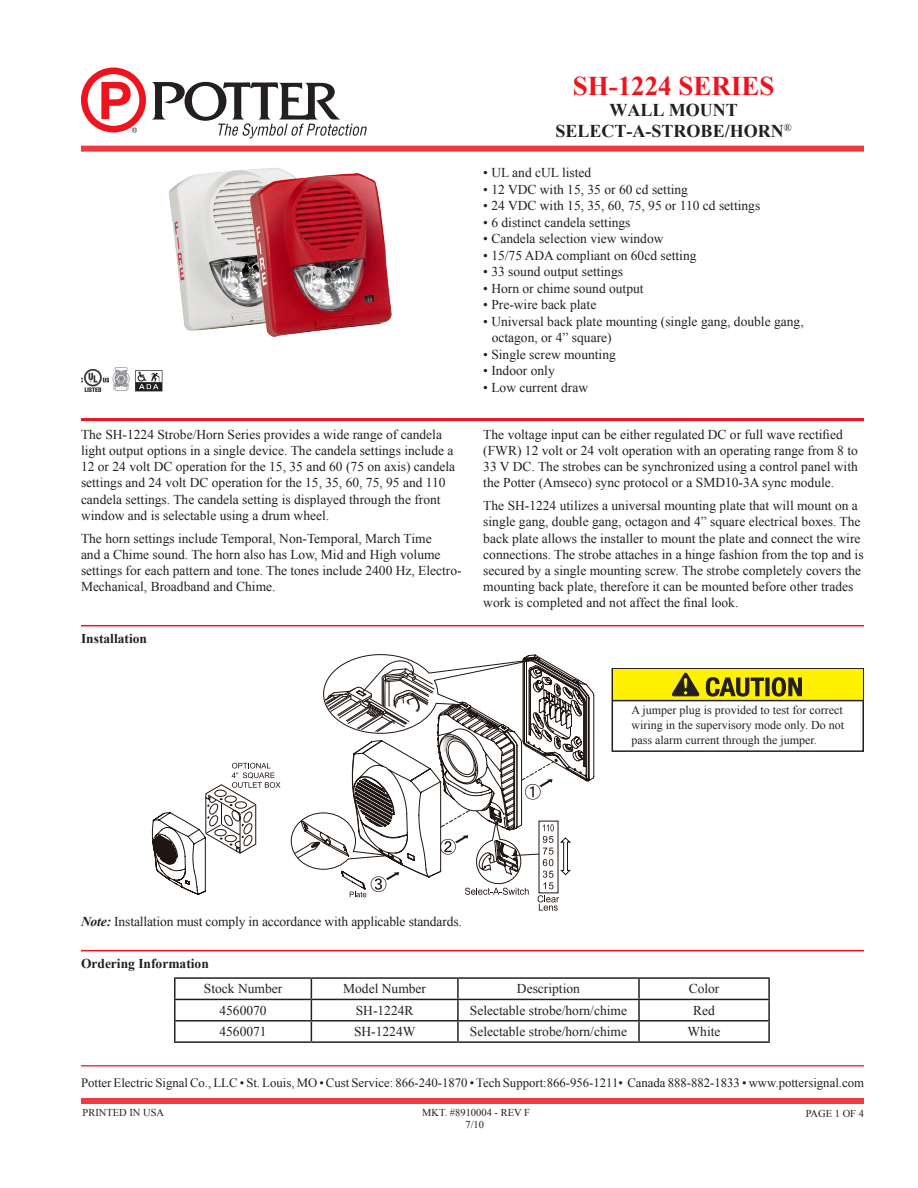
<style>
.page{position:relative;width:918px;height:1188px;background:#fff}
.page>*{position:absolute;margin:0;border:0;box-sizing:border-box;transform-origin:0 0}
.t1{font:700 27px "Times New Roman";color:#ef131f}
.t2{font:700 18px "Times New Roman";color:#231f20}
.t3{font:13.5px/16.2px "Times New Roman";color:#231f20}
.t4{font:700 13.5px "Times New Roman";color:#231f20}
.t5{font:12.75px "Times New Roman";color:#231f20}
.t6{font:12px/15px "Times New Roman";color:#231f20;text-align:justify}
.t7{font:10.5px "Times New Roman";color:#231f20}
.s1{font-weight:700;font-style:italic}
</style>
<div class="page">
<div style="left:81px;top:146px;width:783px;height:6px;background:#ee3a41"></div>
<hr style="left:81px;top:418px;width:783px;height:3px;background:#ef131f">
<hr style="left:81px;top:1065px;width:783px;height:1px;background:#ee3a41">
<div style="left:81px;top:1098px;width:783px;height:6px;background:#ee3a41"></div>
<img style="left:169px;top:168px;width:223px;height:168px">
<hr style="left:174px;top:977px;width:137px;height:2px;background:#231f20">
<hr style="left:174px;top:979px;width:2px;height:20px;background:#231f20">
<hr style="left:311px;top:977px;width:147px;height:2px;background:#231f20">
<hr style="left:458px;top:977px;width:181px;height:2px;background:#231f20">
<hr style="left:457px;top:979px;width:2px;height:20px;background:#231f20">
<hr style="left:639px;top:977px;width:131px;height:2px;background:#231f20">
<hr style="left:638px;top:979px;width:2px;height:20px;background:#231f20">
<hr style="left:768px;top:979px;width:2px;height:20px;background:#231f20">
<hr style="left:174px;top:999px;width:137px;height:1px;background:#231f20">
<hr style="left:174px;top:1000px;width:2px;height:20px;background:#231f20">
<hr style="left:311px;top:999px;width:147px;height:1px;background:#231f20">
<hr style="left:458px;top:999px;width:181px;height:1px;background:#231f20">
<hr style="left:457px;top:1000px;width:2px;height:20px;background:#231f20">
<hr style="left:639px;top:999px;width:131px;height:1px;background:#231f20">
<hr style="left:638px;top:1000px;width:2px;height:20px;background:#231f20">
<hr style="left:768px;top:1000px;width:2px;height:20px;background:#231f20">
<hr style="left:174px;top:1020px;width:137px;height:2px;background:#231f20">
<svg style="left:174px;top:1022px;width:2px;height:19px"></svg>
<hr style="left:311px;top:1020px;width:147px;height:2px;background:#231f20">
<svg style="left:311px;top:979px;width:1px;height:62px"></svg>
<hr style="left:458px;top:1020px;width:181px;height:2px;background:#231f20">
<svg style="left:457px;top:1022px;width:2px;height:19px"></svg>
<hr style="left:639px;top:1020px;width:131px;height:2px;background:#231f20">
<svg style="left:638px;top:1022px;width:2px;height:19px"></svg>
<svg style="left:768px;top:1022px;width:2px;height:19px"></svg>
<hr style="left:174px;top:1041px;width:137px;height:2px;background:#231f20">
<hr style="left:311px;top:1041px;width:147px;height:2px;background:#231f20">
<hr style="left:458px;top:1041px;width:181px;height:2px;background:#231f20">
<hr style="left:639px;top:1041px;width:131px;height:2px;background:#231f20">
<div style="left:612px;top:668px;width:252px;height:84px;border:2px solid #231f20"></div>
<div style="left:613px;top:670px;width:250px;height:30px;background:#fff101"></div>
<hr style="left:613px;top:700px;width:250px;height:1px;background:#231f20">
<svg style="left:672px;top:673px;width:27px;height:23px"></svg>
<svg style="left:706px;top:677px;width:58px;height:19px"></svg>
<div style="left:766px;top:678px;width:3px;height:18px;border:1px solid #231f20"></div>
<svg style="left:772px;top:677px;width:30px;height:19px"></svg>
<svg style="left:81px;top:68px;width:65px;height:65px"></svg>
<svg style="left:152px;top:82px;width:215px;height:56px"></svg>
<hr style="left:81px;top:625px;width:783px;height:1px;background:#ef131f">
<svg style="left:291px;top:654px;width:303px;height:257px"></svg>
<svg style="left:151px;top:763px;width:130px;height:132px"></svg>
<div style="left:76px;top:860px;width:78px;height:44px;background:#fff"></div>
<div style="left:144px;top:879px;width:22px;height:28px;background:#fff"></div>
<hr style="left:81px;top:950px;width:783px;height:1px;background:#ef131f">
<img style="left:81px;top:369px;width:27px;height:22px">
<img style="left:112px;top:367px;width:18px;height:24px">
<img style="left:135px;top:370px;width:28px;height:22px">
<p class="t1" style="left:573px;top:67px;width:203px">SH-1224 SERIES</p>
<p class="t2" style="left:609px;top:97px;width:130px">WALL MOUNT</p>
<p class="t2" style="left:556px;top:118px;width:238px">SELECT-A-STROBE/HORN<sup>®</sup></p>
<p class="t3" style="left:81px;top:426px;width:376px">The SH-1224 Strobe/Horn Series provides a wide range of candela light output options in a single device. The candela settings include a 12 or 24 volt DC operation for the 15, 35 and 60 (75 on axis) candela settings and 24 volt DC operation for the 15, 35, 60, 75, 95 and 110 candela settings. The candela setting is displayed through the front window and is selectable using a drum wheel.</p>
<p class="t3" style="left:81px;top:530px;width:382px">The horn settings include Temporal, Non-Temporal, March Time<br>and a Chime sound. The horn also has Low, Mid and High volume settings for each pattern and tone. The tones include 2400 Hz, Electro-Mechanical, Broadband and Chime.</p>
<p class="t4" style="left:81px;top:629px;width:68px">Installation</p>
<p class="t3" style="left:483px;top:164px;width:109px">• UL and cUL listed</p>
<p class="t3" style="left:483px;top:181px;width:206px">• 12 VDC with 15, 35 or 60 cd setting</p>
<p class="t3" style="left:483px;top:197px;width:278px">• 24 VDC with 15, 35, 60, 75, 95 or 110 cd settings</p>
<p class="t3" style="left:483px;top:214px;width:149px">• 6 distinct candela settings</p>
<p class="t3" style="left:483px;top:230px;width:182px">• Candela selection view window</p>
<p class="t3" style="left:483px;top:247px;width:215px">• 15/75 ADA compliant on 60cd setting</p>
<p class="t3" style="left:483px;top:263px;width:141px">• 33 sound output settings</p>
<p class="t3" style="left:483px;top:280px;width:162px">• Horn or chime sound output</p>
<p class="t3" style="left:483px;top:296px;width:115px">• Pre-wire back plate</p>
<p class="t3" style="left:483px;top:313px;width:322px">• Universal back plate mounting (single gang, double gang,</p>
<p class="t3" style="left:492px;top:329px;width:121px">octagon, or 4” square)</p>
<p class="t3" style="left:483px;top:346px;width:134px">• Single screw mounting</p>
<p class="t3" style="left:483px;top:362px;width:73px">• Indoor only</p>
<p class="t3" style="left:483px;top:379px;width:106px">• Low current draw</p>
<p class="t3" style="left:483px;top:426px;width:376px">The voltage input can be either regulated DC or full wave rectified (FWR) 12 volt or 24 volt operation with an operating range from 8 to 33 V DC. The strobes can be synchronized using a control panel with the Potter (Amseco) sync protocol or a SMD10-3A sync module.</p>
<p class="t3" style="left:483px;top:497px;width:382px">The SH-1224 utilizes a universal mounting plate that will mount on a single gang, double gang, octagon and 4” square electrical boxes. The back plate allows the installer to mount the plate and connect the wire connections. The strobe attaches in a hinge fashion from the top and is secured by a single mounting screw. The strobe completely covers the mounting back plate, therefore it can be mounted before other trades work is completed and not affect the final look.</p>
<p class="t6" style="left:631px;top:703px;width:214px">A jumper plug is provided to test for correct wiring in the supervisory mode only. Do not pass alarm current through the jumper.</p>
<p class="t3" style="left:81px;top:913px;width:382px"><span class="s1">Note:</span> Installation must comply in accordance with applicable standards.</p>
<p class="t4" style="left:81px;top:954px;width:129px">Ordering Information</p>
<p class="t3" style="left:204px;top:981px;width:80px">Stock Number</p>
<p class="t3" style="left:343px;top:981px;width:84px">Model Number</p>
<p class="t3" style="left:517px;top:981px;width:64px">Description</p>
<p class="t3" style="left:689px;top:981px;width:32px">Color</p>
<p class="t3" style="left:219px;top:1002px;width:49px">4560070</p>
<p class="t3" style="left:356px;top:1002px;width:59px">SH-1224R</p>
<p class="t3" style="left:470px;top:1002px;width:159px">Selectable strobe/horn/chime</p>
<p class="t3" style="left:693px;top:1002px;width:23px">Red</p>
<p class="t3" style="left:219px;top:1023px;width:49px">4560071</p>
<p class="t3" style="left:354px;top:1023px;width:63px">SH-1224W</p>
<p class="t3" style="left:470px;top:1023px;width:159px">Selectable strobe/horn/chime</p>
<p class="t3" style="left:688px;top:1023px;width:34px">White</p>
<p class="t5" style="left:81px;top:1074px;width:785px">Potter Electric Signal Co., LLC • St. Louis, MO • Cust Service: 866-240-1870 • Tech Support:866-956-1211• Canada 888-882-1833 • www.pottersignal.com</p>
<p class="t7" style="left:422px;top:1105px;width:109px">MKT. #8910004 - REV F</p>
<p class="t7" style="left:465px;top:1118px;width:20px">7/10</p>
<p class="t7" style="left:82px;top:1105px;width:83px">PRINTED IN USA</p>
<p class="t7" style="left:806px;top:1107px;width:60px">PAGE 1 OF 4</p>
</div>
